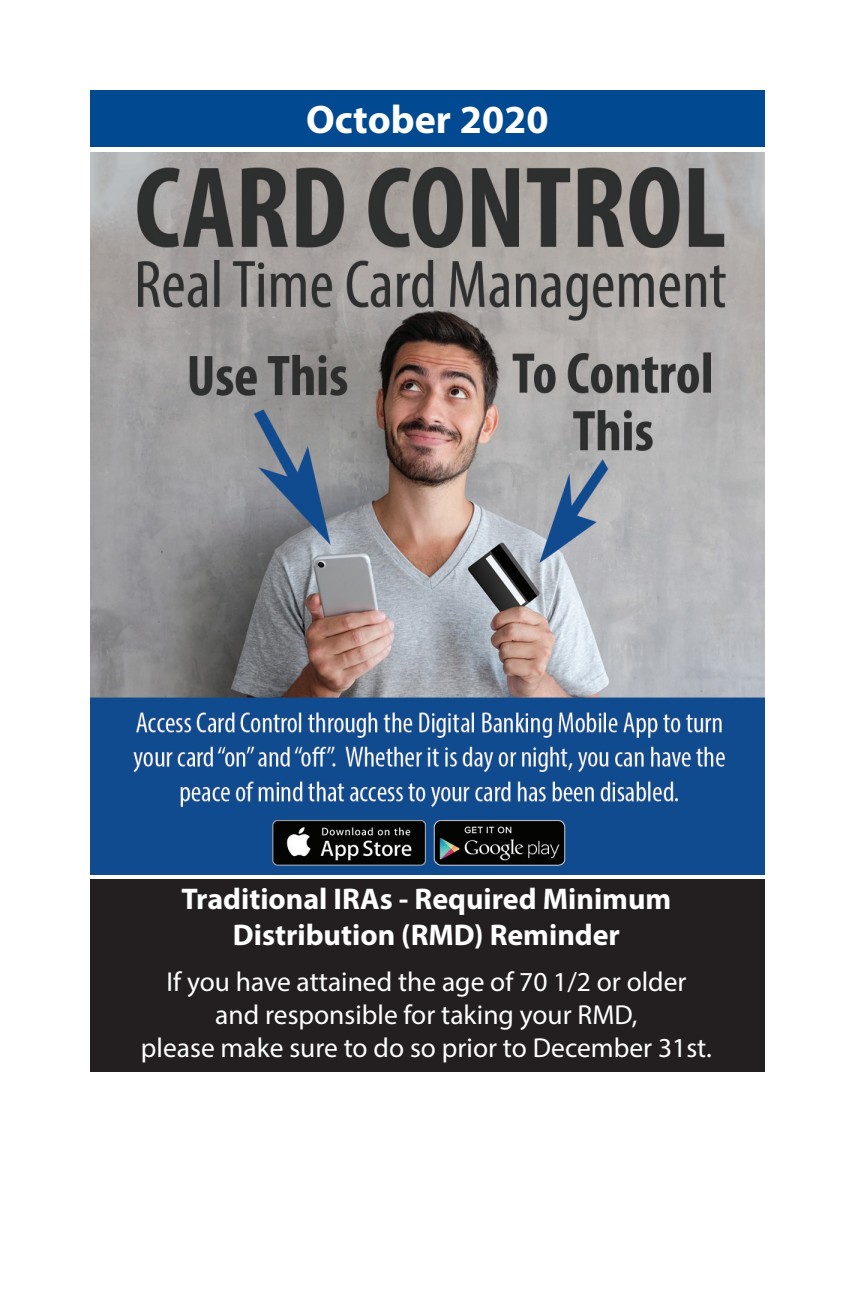
<style>
.page{position:relative;width:855px;height:1305px;background:#fff}
.page>*{position:absolute;margin:0;border:0;box-sizing:border-box;transform-origin:0 0}
.t1{font:700 40px "Myriad Pro";color:#fff}
.t2{font:700 30px/36px "Myriad Pro";color:#fff;text-align:center}
.t3{font:27.5px/33px "Myriad Pro";color:#fff;text-align:center}
</style>
<div class="page">
<div style="left:90px;top:879px;width:675px;height:193px;background:#231f20"></div>
<div style="left:90px;top:90px;width:675px;height:56px;background:#014990"></div>
<img style="left:90px;top:152px;width:675px;height:722px">
<p class="t1" style="left:306px;top:94px;width:244px">October 2020</p>
<p class="t2" style="left:182px;top:880px;width:491px">Traditional IRAs - Required Minimum<br>Distribution (RMD) Reminder</p>
<p class="t3" style="left:141px;top:965px;width:572px">If you have attained the age of 70 1/2 or older and responsible for taking your RMD,<br>please make sure to do so prior to December 31st.</p>
</div>
